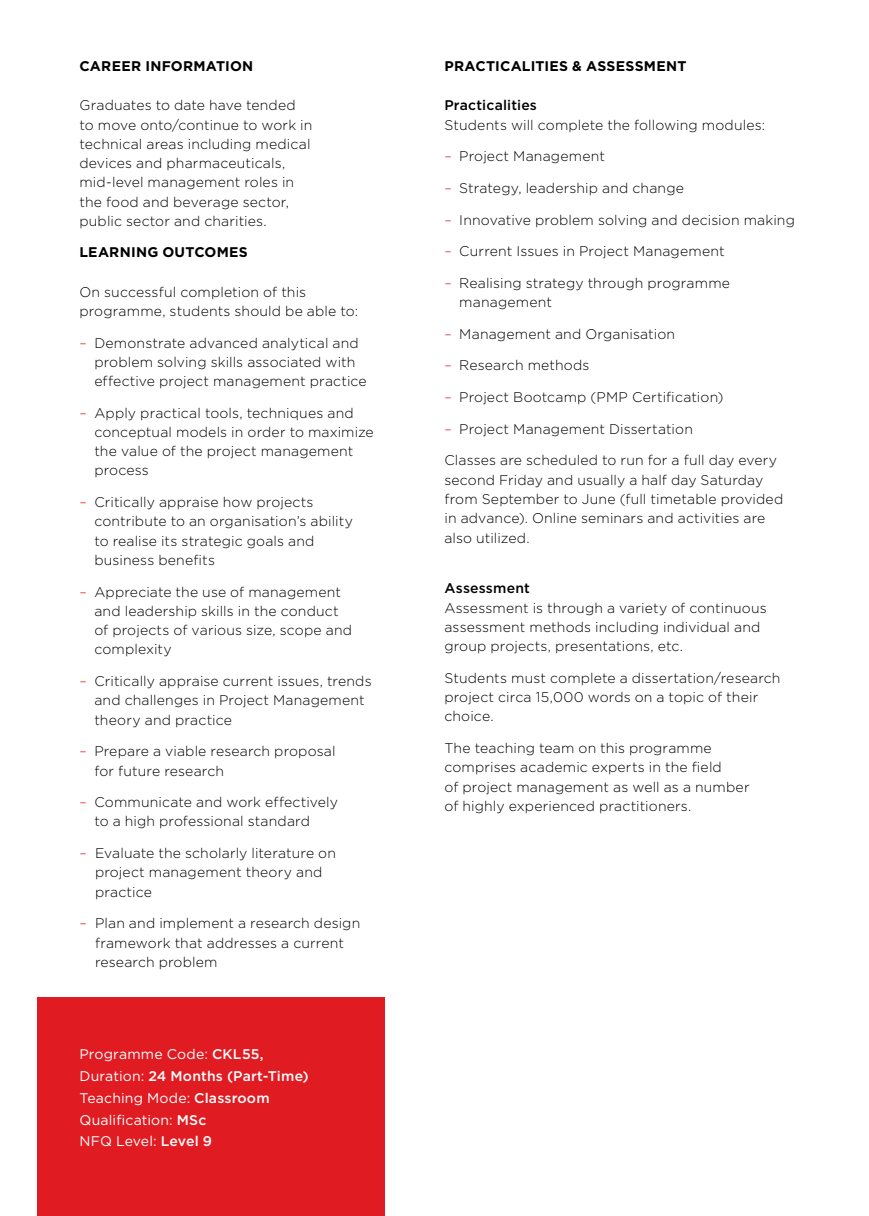
<style>
.page{position:relative;width:869px;height:1216px;background:#fff}
.page>*{position:absolute;margin:0;border:0;box-sizing:border-box;transform-origin:0 0}
.t1{font:300 14px/19.2px "Gotham";letter-spacing:.01em;color:#000}
.t2{font:14px/21.9px "Gotham";letter-spacing:.01em;color:#fff}
.t3{font:700 14px "Gotham";letter-spacing:.02em;color:#000}
.t4{font:500 14px "Gotham";letter-spacing:.01em;color:#000}
.s1{color:#e11b22}
.s2{font-weight:500}
</style>
<div class="page">
<div style="left:37px;top:997px;width:347px;height:218px;background:#e11b22"></div>
<p class="t3" style="left:79px;top:58px;width:175px">CAREER INFORMATION</p>
<p class="t1" style="left:79px;top:95px;width:234px">Graduates to date have tended to move onto/continue to work in technical areas including medical devices and pharmaceuticals, mid-level management roles in the food and beverage sector, public sector and charities.</p>
<p class="t3" style="left:79px;top:244px;width:170px">LEARNING OUTCOMES</p>
<p class="t1" style="left:79px;top:282px;width:280px">On successful completion of this programme, students should be able to:</p>
<p class="t1" style="left:94px;top:333px;width:274px;text-indent:-15px"><span class="s1">–</span> Demonstrate advanced analytical and problem solving skills associated with effective project management practice</p>
<p class="t1" style="left:94px;top:403px;width:281px;text-indent:-15px"><span class="s1">–</span> Apply practical tools, techniques and conceptual models in order to maximize the value of the project management process</p>
<p class="t1" style="left:94px;top:492px;width:260px;text-indent:-15px"><span class="s1">–</span> Critically appraise how projects contribute to an organisation’s ability to realise its strategic goals and business benefits</p>
<p class="t1" style="left:94px;top:582px;width:259px;text-indent:-15px"><span class="s1">–</span> Appreciate the use of management and leadership skills in the conduct of projects of various size, scope and complexity</p>
<p class="t1" style="left:94px;top:671px;width:279px;text-indent:-15px"><span class="s1">–</span> Critically appraise current issues, trends and challenges in Project Management theory and practice</p>
<p class="t1" style="left:94px;top:741px;width:243px;text-indent:-15px"><span class="s1">–</span> Prepare a viable research proposal for future research</p>
<p class="t1" style="left:94px;top:792px;width:245px;text-indent:-15px"><span class="s1">–</span> Communicate and work effectively to a high professional standard</p>
<p class="t1" style="left:95px;top:843px;width:242px;text-indent:-16px"><span class="s1">–</span> Evaluate the scholarly literature on project management theory and practice</p>
<p class="t1" style="left:95px;top:913px;width:266px;text-indent:-16px"><span class="s1">–</span> Plan and implement a research design framework that addresses a current research problem</p>
<p class="t2" style="left:79px;top:1042px;width:230px">Programme Code: <span class="s2">CKL55,<br></span>Duration: <span class="s2">24 Months (Part-Time)<br></span>Teaching Mode: <span class="s2">Classroom<br></span>Qualification: <span class="s2">MSc<br></span>NFQ Level: <span class="s2">Level 9</span></p>
<p class="t3" style="left:444px;top:58px;width:243px">PRACTICALITIES &amp; ASSESSMENT</p>
<p class="t4" style="left:444px;top:97px;width:94px">Practicalities</p>
<p class="t1" style="left:444px;top:115px;width:322px">Students will complete the following modules:</p>
<p class="t1" style="left:444px;top:146px;width:162px"><span class="s1">–</span> Project Management</p>
<p class="t1" style="left:444px;top:178px;width:241px"><span class="s1">–</span> Strategy, leadership and change</p>
<p class="t1" style="left:444px;top:210px;width:352px"><span class="s1">–</span> Innovative problem solving and decision making</p>
<p class="t1" style="left:444px;top:241px;width:281px"><span class="s1">–</span> Current Issues in Project Management</p>
<p class="t1" style="left:459px;top:273px;width:272px;text-indent:-15px"><span class="s1">–</span> Realising strategy through programme management</p>
<p class="t1" style="left:444px;top:324px;width:232px"><span class="s1">–</span> Management and Organisation</p>
<p class="t1" style="left:444px;top:356px;width:146px"><span class="s1">–</span> Research methods</p>
<p class="t1" style="left:444px;top:387px;width:280px"><span class="s1">–</span> Project Bootcamp (PMP Certification)</p>
<p class="t1" style="left:444px;top:419px;width:250px"><span class="s1">–</span> Project Management Dissertation</p>
<p class="t1" style="left:444px;top:450px;width:340px">Classes are scheduled to run for a full day every second Friday and usually a half day Saturday from September to June (full timetable provided in advance). Online seminars and activities are also utilized.</p>
<p class="t4" style="left:444px;top:580px;width:87px">Assessment</p>
<p class="t1" style="left:444px;top:598px;width:324px">Assessment is through a variety of continuous assessment methods including individual and group projects, presentations, etc.</p>
<p class="t1" style="left:444px;top:668px;width:337px">Students must complete a dissertation/research project circa 15,000 words on a topic of their choice.</p>
<p class="t1" style="left:444px;top:738px;width:306px">The teaching team on this programme comprises academic experts in the field<br>of project management as well as a number of highly experienced practitioners.</p>
</div>
